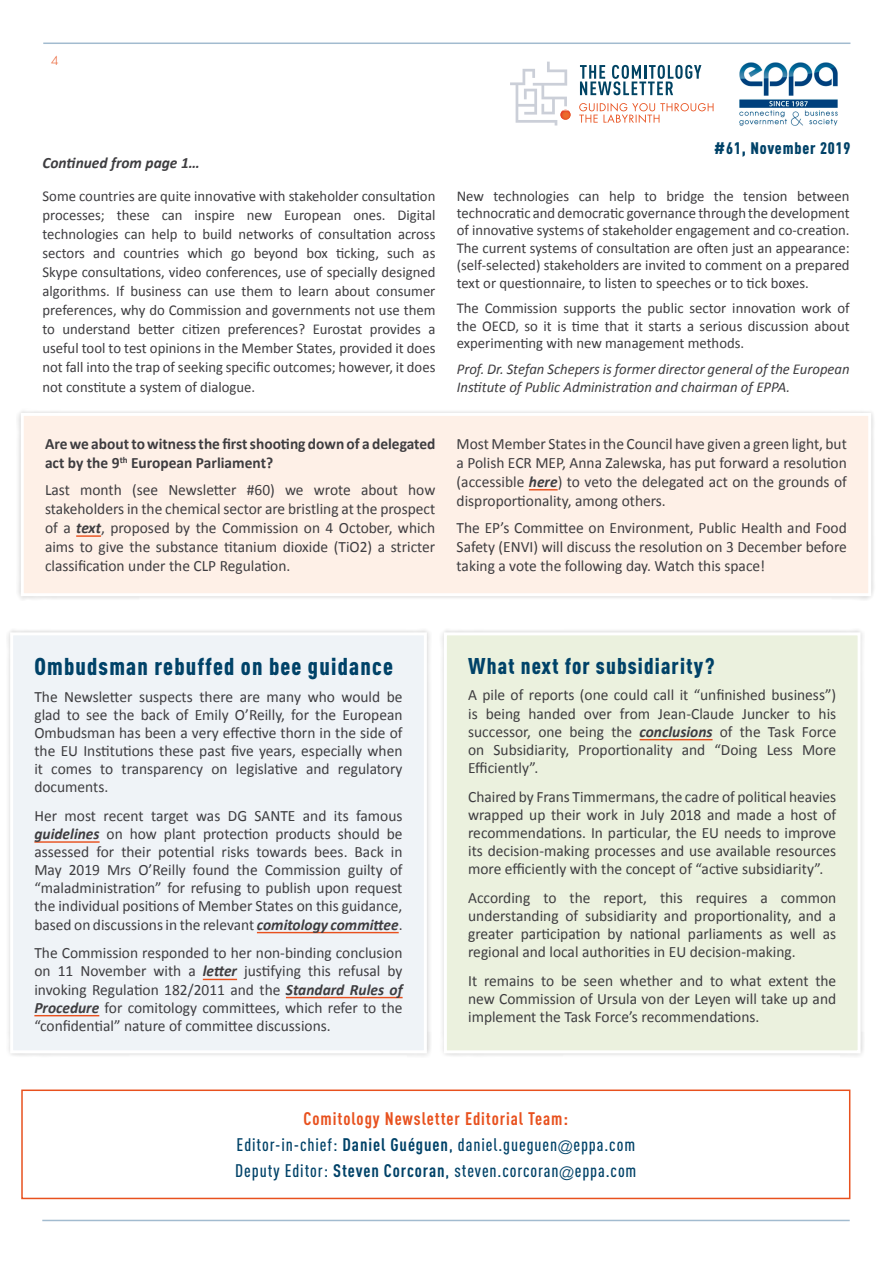
<style>
.page{position:relative;width:893px;height:1263px;background:#fff}
.page>*{position:absolute;margin:0;border:0;box-sizing:border-box;transform-origin:0 0}
.t1{font:900 condensed 24px "DINOT";letter-spacing:.05em;color:#004268}
.t2{font:900 condensed 22.5px "DINOT";letter-spacing:.05em;color:#004268}
.t3{font:500 condensed 18px/26.1px "DINOT";letter-spacing:.05em;color:#004268;text-align:center}
.t4{font:900 condensed 16.5px "DINOT";letter-spacing:.05em;color:#004268}
.t5{font:15.75px/18.1px "Calibri";color:#3e3d40;text-align:justify}
.t6{font:700 15.75px/18.9px "Calibri";color:#3e3d40}
.t7{font:italic 700 15.75px "Calibri";color:#3e3d40}
.t8{font:15px/19px "Calibri";color:#3e3d40;text-align:justify}
.t9{font:italic 15px/17.4px "Calibri";color:#3e3d40}
.t10{font:300 12px "Futura Std";color:#e8511e}
.s1{font-weight:700;font-style:italic}
.s2{font-weight:700;color:#e8511e}
.s3{font-weight:700}
.s4{font-family:"Futura Std";font-weight:300}
</style>
<div class="page">
<div style="left:6px;top:628px;width:425px;height:430px;background:#000;opacity:.2"></div>
<div style="left:12px;top:634px;width:413px;height:418px;background:#eff3f7"></div>
<hr style="left:34px;top:841px;width:66px;height:2px;background:#e8511e">
<hr style="left:257px;top:932px;width:142px;height:1px;background:#e8511e">
<hr style="left:203px;top:979px;width:34px;height:1px;background:#e8511e">
<hr style="left:286px;top:997px;width:117px;height:1px;background:#e8511e">
<hr style="left:34px;top:1015px;width:65px;height:1px;background:#e8511e">
<div style="left:10px;top:632px;width:417px;height:421px;border:3px solid #fff"></div>
<div style="left:440px;top:628px;width:425px;height:430px;background:#f3f3f3"></div>
<div style="left:445px;top:634px;width:414px;height:418px;background:#ebf1de"></div>
<hr style="left:640px;top:739px;width:73px;height:1px;background:#e8511e">
<div style="left:444px;top:632px;width:417px;height:421px;border:3px solid #fff"></div>
<img style="left:739px;top:62px;width:99px;height:64px">
<div style="left:16px;top:408px;width:860px;height:193px;background:#f3f3f3"></div>
<div style="left:22px;top:414px;width:848px;height:181px;background:#fef0e7"></div>
<hr style="left:76px;top:535px;width:25px;height:2px;background:#e8511e">
<svg style="left:529px;top:489px;width:29px;height:1px"></svg>
<div style="left:21px;top:413px;width:850px;height:183px;border:3px solid #fff"></div>
<hr style="left:42px;top:1220px;width:808px;height:1px;background:#a2bbcf">
<hr style="left:43px;top:43px;width:807px;height:1px;background:#a2bbcf">
<svg style="left:579px;top:103px;width:134px;height:20px"></svg>
<svg style="left:510px;top:62px;width:61px;height:64px"></svg>
<svg style="left:580px;top:65px;width:121px;height:30px"></svg>
<div style="left:21px;top:1089px;width:829px;height:110px;border:2px solid #e8511e"></div>
<p class="t10" style="left:51px;top:54px;width:9px">4</p>
<p class="t7" style="left:43px;top:153px;width:159px">Continued from page 1…</p>
<p class="t4" style="left:714px;top:137px;width:138px">#61, November 2019</p>
<p class="t8" style="left:43px;top:186px;width:394px">Some countries are quite innovative with stakeholder consultation processes; these can inspire new European ones. Digital technologies can help to build networks of consultation across sectors and countries which go beyond box ticking, such as Skype consultations, video conferences, use of specially designed algorithms. If business can use them to learn about consumer preferences, why do Commission and governments not use them to understand better citizen preferences? Eurostat provides a useful tool to test opinions in the Member States, provided it does not fall into the trap of seeking specific outcomes; however, it does not constitute a system of dialogue.</p>
<p class="t8" style="left:457px;top:187px;width:394px;line-height:17.4px">New technologies can help to bridge the tension between technocratic and democratic governance through the development of innovative systems of stakeholder engagement and co-creation.<br>The current systems of consultation are often just an appearance: (self-selected) stakeholders are invited to comment on a prepared text or questionnaire, to listen to speeches or to tick boxes.</p>
<p class="t8" style="left:457px;top:300px;width:394px;line-height:17.4px">The Commission supports the public sector innovation work of the OECD, so it is time that it starts a serious discussion about experimenting with new management methods.</p>
<p class="t9" style="left:457px;top:360px;width:394px">Prof. Dr. Stefan Schepers is former director general of the European<br>Institute of Public Administration and chairman of EPPA.</p>
<p class="t6" style="left:45px;top:434px;width:392px">Are we about to witness the first shooting down of a delegated act by the 9<sup>th</sup> European Parliament?</p>
<p class="t5" style="left:45px;top:481px;width:392px;line-height:18.9px">Last month (see Newsletter #60) we wrote about how stakeholders in the chemical sector are bristling at the prospect of a <span class="s1">text</span>, proposed by the Commission on 4 October, which aims to give the substance titanium dioxide (TiO2) a stricter classification under the CLP Regulation.</p>
<p class="t5" style="left:457px;top:434px;width:392px;line-height:18.9px">Most Member States in the Council have given a green light, but a Polish ECR MEP, Anna Zalewska, has put forward a resolution (accessible <span class="s1">here</span>) to veto the delegated act on the grounds of disproportionality, among others.</p>
<p class="t5" style="left:457px;top:518px;width:392px;line-height:18.9px">The EP’s Committee on Environment, Public Health and Food Safety (ENVI) will discuss the resolution on 3 December before taking a vote the following day. Watch this space!</p>
<h1 class="t1" style="left:34px;top:650px;width:360px">Ombudsman rebuffed on bee guidance</h1>
<p class="t5" style="left:34px;top:687px;width:370px">The Newsletter suspects there are many who would be glad to see the back of Emily O’Reilly, for the European Ombudsman has been a very effective thorn in the side of the EU Institutions these past five years, especially when it comes to transparency on legislative and regulatory documents.</p>
<p class="t5" style="left:34px;top:807px;width:370px">Her most recent target was DG SANTE and its famous <span class="s1">guidelines</span> on how plant protection products should be assessed for their potential risks towards bees. Back in May 2019 Mrs O’Reilly found the Commission guilty of “maladministration” for refusing to publish upon request the individual positions of Member States on this guidance, based on discussions in the relevant <span class="s1">comitology committee</span>.</p>
<p class="t5" style="left:34px;top:944px;width:370px">The Commission responded to her non-binding conclusion on 11 November with a <span class="s1">letter</span> justifying this refusal by invoking Regulation 182/2011 and the <span class="s1">Standard Rules of Procedure</span> for comitology committees, which refer to the “confidential” nature of committee discussions.</p>
<h2 class="t2" style="left:468px;top:650px;width:248px">What next for subsidiarity?</h2>
<p class="t5" style="left:468px;top:686px;width:370px">A pile of reports (one could call it “unfinished business”) is being handed over from Jean-Claude Juncker to his successor, one being the <span class="s1">conclusions</span> of the Task Force on Subsidiarity, Proportionality and “Doing Less More Efficiently”.</p>
<p class="t5" style="left:468px;top:787px;width:370px">Chaired by Frans Timmermans, the cadre of political heavies wrapped up their work in July 2018 and made a host of recommendations. In particular, the EU needs to improve its decision-making processes and use available resources more efficiently with the concept of “active subsidiarity”.</p>
<p class="t5" style="left:468px;top:888px;width:370px">According to the report, this requires a common understanding of subsidiarity and proportionality, and a greater participation by national parliaments as well as regional and local authorities in EU decision-making.</p>
<p class="t5" style="left:468px;top:972px;width:370px">It remains to be seen whether and to what extent the new Commission of Ursula von der Leyen will take up and implement the Task Force’s recommendations.</p>
<p class="t3" style="left:235px;top:1105px;width:403px"><span class="s2">Comitology Newsletter Editorial Team:<br></span>Editor-in-chief: <span class="s3">Daniel Guéguen</span>, daniel.gueguen<span class="s4">@</span>eppa.com<br>Deputy Editor: <span class="s3">Steven Corcoran</span>, steven.corcoran<span class="s4">@</span>eppa.com</p>
</div>
